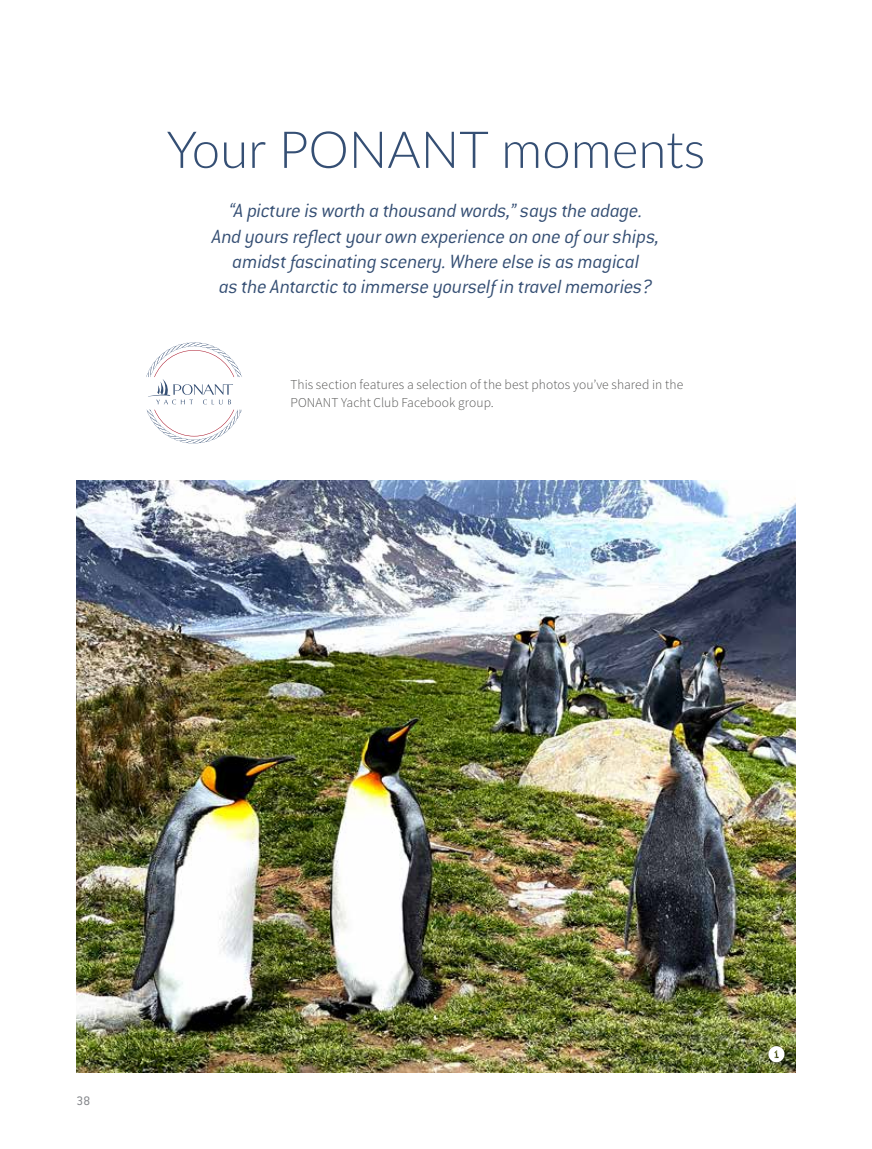
<style>
.page{position:relative;width:872px;height:1149px;background:#fff}
.page>*{position:absolute;margin:0;border:0;box-sizing:border-box;transform-origin:0 0}
.t1{font:300 51px "Lato";color:#354f74}
.t2{font:italic 300 21px/25.2px "Conduit ITC Std";letter-spacing:-.015em;color:#354f74;text-align:center}
.t3{font:300 13.5px/18px "Source Sans Pro";letter-spacing:.005em;color:#575756}
.t4{font:13.5px "Conduit ITC Std";color:#86888c}
</style>
<div class="page">
<svg style="left:146px;top:342px;width:96px;height:101px"></svg>
<img style="left:77px;top:480px;width:718px;height:591px">
<svg style="left:768px;top:1045px;width:16px;height:16px"></svg>
<h1 class="t1" style="left:167px;top:114px;width:540px">Your PONANT moments</h1>
<p class="t2" style="left:212px;top:198px;width:449px">“A picture is worth a thousand words,” says the adage.<br>And yours reflect your own experience on one of our ships, amidst fascinating scenery. Where else is as magical<br>as the Antarctic to immerse yourself in travel memories?</p>
<p class="t3" style="left:290px;top:375px;width:394px">This section features a selection of the best photos you’ve shared in the<br>PONANT Yacht Club Facebook group.</p>
<p class="t4" style="left:77px;top:1091px;width:15px">38</p>
</div>
